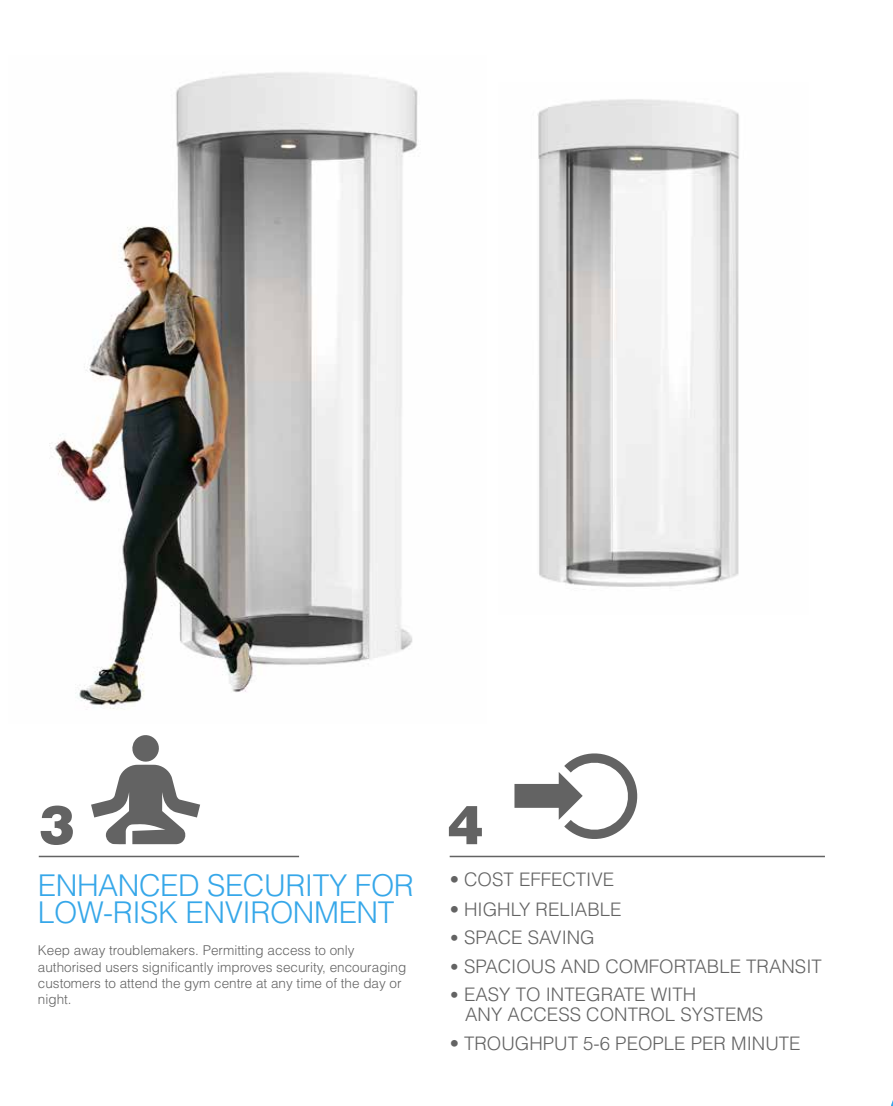
<style>
.page{position:relative;width:893px;height:1106px;background:#fff}
.page>*{position:absolute;margin:0;border:0;box-sizing:border-box;transform-origin:0 0}
.t1{font:900 54px "Helvetica LT Std";color:#636363}
.t2{font:300 30px/27px "Helvetica LT Std";letter-spacing:-.015em;color:#36a7e9}
.t3{font:300 18.6px/20.7px "Helvetica LT Std";color:#636363}
.t4{font:300 13.5px/16.2px "Helvetica LT Std";color:#636363}
.s1{font-family:"DIN Pro";font-weight:700}
</style>
<div class="page">
<hr style="left:450px;top:855px;width:375px;height:2px;background:#636363">
<svg style="left:514px;top:753px;width:124px;height:86px"></svg>
<hr style="left:39px;top:855px;width:260px;height:2px;background:#636363">
<svg style="left:91px;top:735px;width:109px;height:109px"></svg>
<img style="left:49px;top:72px;width:369px;height:638px">
<img style="left:537px;top:99px;width:202px;height:488px">
<h1 class="t1" style="left:39px;top:789px;width:38px">3</h1>
<h2 class="t2" style="left:38px;top:871px;width:378px">ENHANCED SECURITY FOR<br>LOW-RISK ENVIRONMENT</h2>
<p class="t4" style="left:38px;top:942px;width:370px">Keep away troublemakers. Permitting access to only authorised users significantly improves security, encouraging customers to attend the gym centre at any time of the day or night.</p>
<h1 class="t1" style="left:448px;top:789px;width:38px">4</h1>
<h3 class="t3" style="left:450px;top:869px;width:166px">• COST EFFECTIVE</h3>
<h3 class="t3" style="left:450px;top:899px;width:173px">• HIGHLY RELIABLE</h3>
<h3 class="t3" style="left:450px;top:927px;width:147px"><span class="s1">•</span> SPACE SAVING</h3>
<h3 class="t3" style="left:450px;top:955px;width:374px"><span class="s1">•</span> SPACIOUS AND COMFORTABLE TRANSIT</h3>
<h3 class="t3" style="left:465px;top:983px;width:300px;text-indent:-16px"><span class="s1">•</span> EASY TO INTEGRATE WITH<br>ANY ACCESS CONTROL SYSTEMS</h3>
<h3 class="t3" style="left:450px;top:1032px;width:352px">• TROUGHPUT 5-6 PEOPLE PER MINUTE</h3>
</div>
